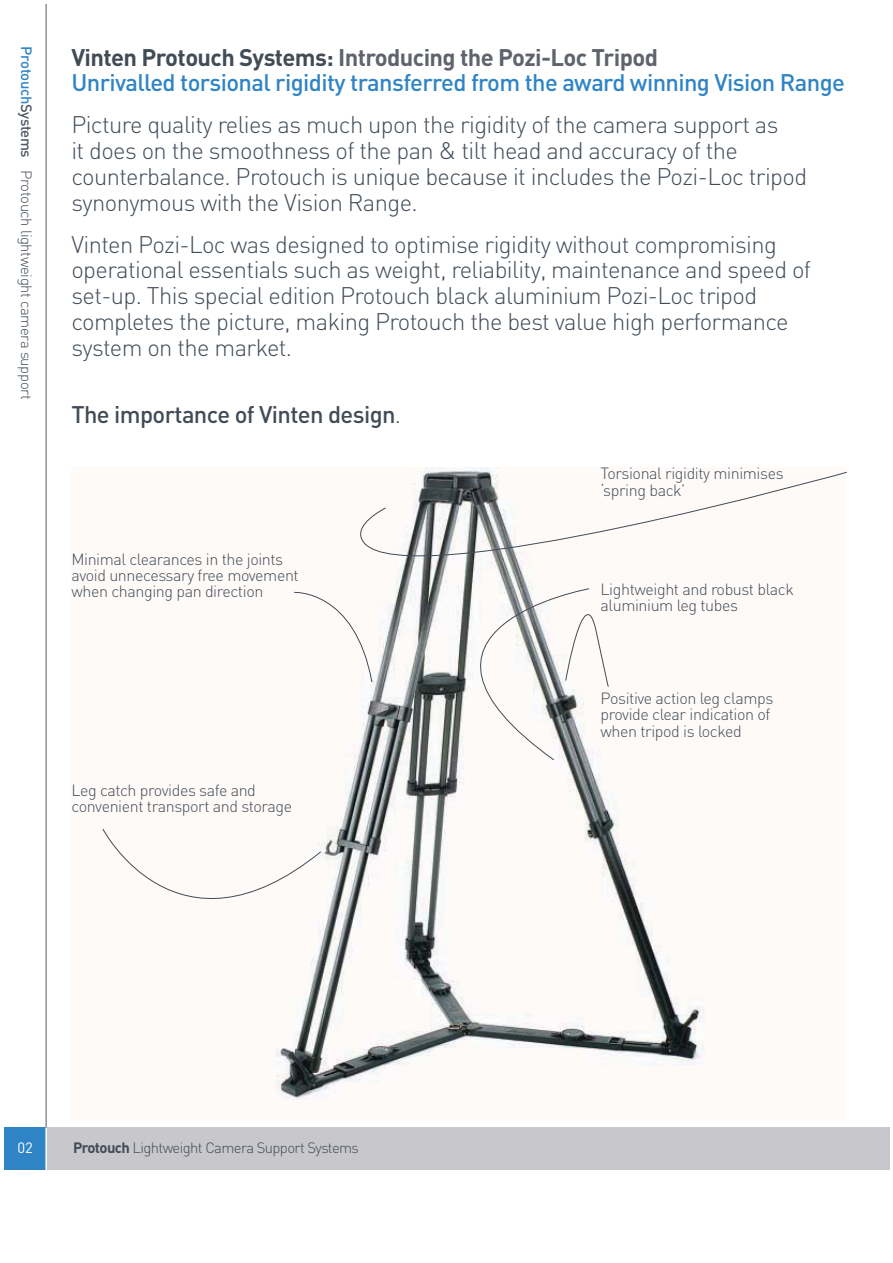
<style>
.page{position:relative;width:893px;height:1263px;background:#fff}
.page>*{position:absolute;margin:0;border:0;box-sizing:border-box;transform-origin:0 0}
.t1{font:300 23.7px/26px "DIN";letter-spacing:-.025em;color:#414c57}
.t2{font:500 23.7px/26px "DIN";letter-spacing:-.025em;color:#2f84c6}
.t3{font:500 23.7px "DIN";letter-spacing:-.025em;color:#414c57}
.t4{font:300 16.05px/16px "DIN";letter-spacing:-.025em;color:#414c57}
.t5{font:300 14.85px "DIN";letter-spacing:-.04em;color:#414c57}
.t6{font:14.85px "DIN";color:#fff}
.s1{font-weight:500;color:#2f84c6}
.s2{font-weight:500;color:#4f5762}
.s3{font-weight:700;color:#414c57}
.s4{font-weight:700;color:#5e636d}
.s5{font-weight:300}
.s6{font-weight:700}
</style>
<div class="page">
<div style="left:4px;top:1128px;width:42px;height:42px;background:#2f84c6"></div>
<div style="left:46px;top:1128px;width:843px;height:42px;background:#c8c7cb"></div>
<hr style="left:45px;top:1128px;width:2px;height:42px;background:#fff">
<hr style="left:45px;top:4px;width:2px;height:1124px;background:#8d8f97">
<img style="left:102px;top:467px;width:603px;height:633px">
<svg style="left:102px;top:829px;width:219px;height:140px"></svg>
<svg style="left:350px;top:472px;width:497px;height:124px"></svg>
<svg style="left:294px;top:575px;width:314px;height:185px"></svg>
<p class="t5" style="left:32px;top:46px;width:355px;rotate:90deg"><span class="s1">Protouch</span><span class="s2">Systems</span> Protouch lightweight camera support</p>
<p class="t2" style="left:71px;top:47px;width:775px"><span class="s3">Vinten Protouch Systems:</span> <span class="s4">Introducing the Pozi-Loc Tripod<br></span>Unrivalled torsional rigidity transferred from the award winning Vision Range</p>
<p class="t1" style="left:71px;top:114px;width:737px">Picture quality relies as much upon the rigidity of the camera support as<br>it does on the smoothness of the pan &amp; tilt head and accuracy of the counterbalance. Protouch is unique because it includes the Pozi-Loc tripod synonymous with the Vision Range.</p>
<p class="t1" style="left:71px;top:234px;width:741px">Vinten Pozi-Loc was designed to optimise rigidity without compromising operational essentials such as weight, reliability, maintenance and speed of set-up. This special edition Protouch black aluminium Pozi-Loc tripod completes the picture, making Protouch the best value high performance system on the market.</p>
<p class="t3" style="left:71px;top:406px;width:331px">The importance of Vinten design<span class="s5">.</span></p>
<p class="t4" style="left:71px;top:553px;width:229px">Minimal clearances in the joints avoid unnecessary free movement when changing pan direction</p>
<p class="t4" style="left:71px;top:784px;width:222px">Leg catch provides safe and convenient transport and storage</p>
<p class="t4" style="left:600px;top:467px;width:185px">Torsional rigidity minimises ‘spring back’</p>
<p class="t4" style="left:600px;top:583px;width:195px">Lightweight and robust black aluminium leg tubes</p>
<p class="t4" style="left:600px;top:692px;width:174px">Positive action leg clamps provide clear indication of when tripod is locked</p>
<p class="t6" style="left:17px;top:1138px;width:17px">02</p>
<p class="t5" style="left:73px;top:1142px;width:287px"><span class="s6">Protouch</span> Lightweight Camera Support Systems</p>
</div>
